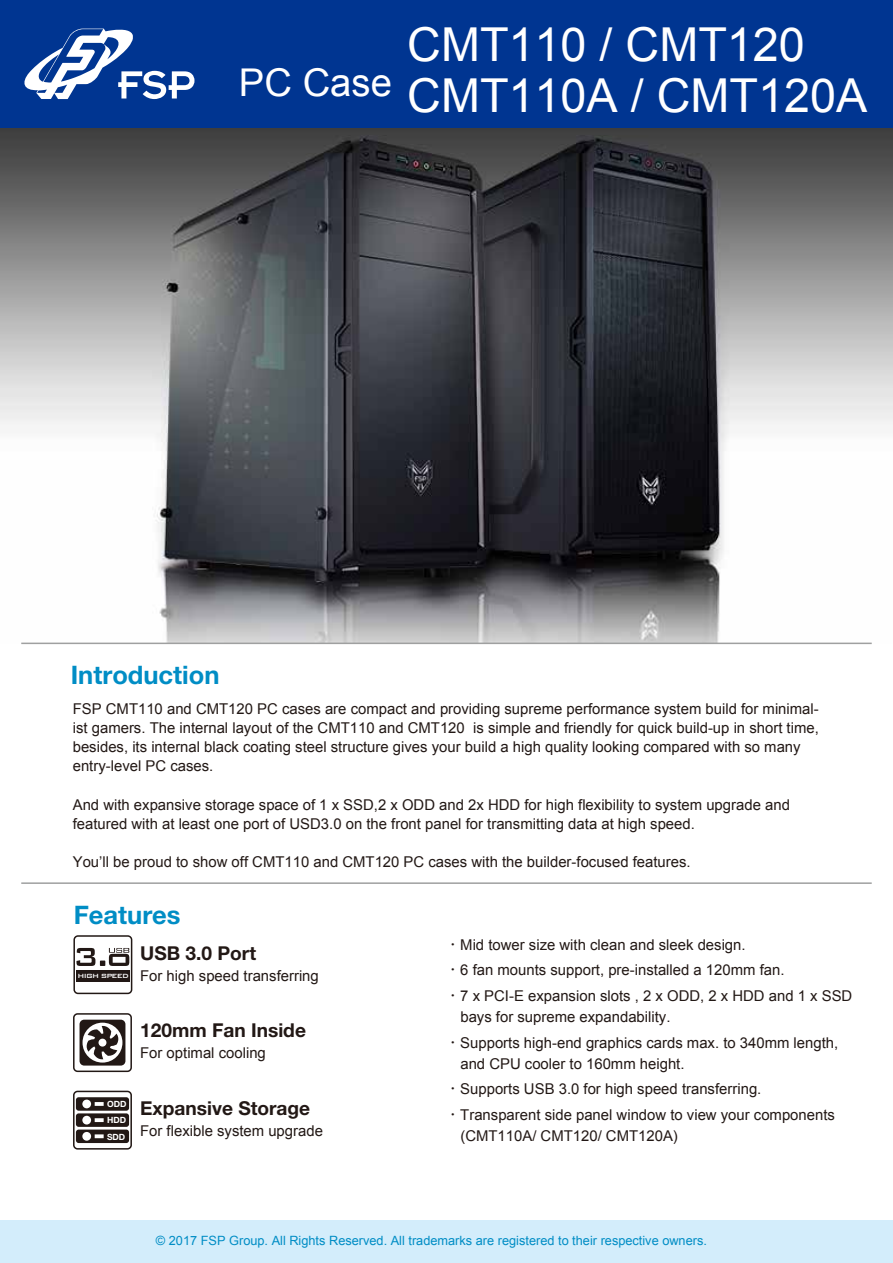
<style>
.page{position:relative;width:893px;height:1263px;background:#fff}
.page>*{position:absolute;margin:0;border:0;box-sizing:border-box;transform-origin:0 0}
.t1{font:46.8px/51px "Arial";color:#fff}
.t2{font:38.25px "Arial";color:#fff}
.t3{font:700 25.5px "Helvetica Neue LT Pro";color:#008dc5}
.t4{font:700 19.2px "Helvetica Neue LT Pro";color:#221815}
.t5{font:14.85px/25.5px "Arial";color:#221815}
.t6{font:12.75px "Arial";color:#008dc5}
.t7{font:700 8.55px/16.5px "Helvetica Neue LT Pro";color:#fff;text-align:justify}
.t8{font:500 8.1px "Bank Gothic BT";letter-spacing:-.1em;color:#fff}
.s1{font-family:"Adobe Ming Std";font-weight:300}
</style>
<div class="page">
<svg style="left:76px;top:1097px;width:53px;height:46px"></svg>
<svg style="left:76px;top:948px;width:53px;height:18px"></svg>
<div style="left:76px;top:970px;width:53px;height:11px;background:#221815"></div>
<img style="left:0;top:128px;width:893px;height:515px">
<hr style="left:21px;top:882px;width:851px;height:2px;background:#9fa0a0">
<hr style="left:21px;top:643px;width:851px;height:1px;background:#9fa0a0">
<div style="left:0;top:1220px;width:893px;height:43px;background:#d3edfb"></div>
<div style="left:73px;top:935px;width:59px;height:59px;border:2px solid #221815;border-radius:4px"></div>
<div style="left:73px;top:1013px;width:59px;height:59px;border:2px solid #221815;border-radius:4px"></div>
<svg style="left:80px;top:1020px;width:45px;height:45px"></svg>
<div style="left:73px;top:1091px;width:59px;height:58px;border:2px solid #221815;border-radius:4px"></div>
<div style="left:0;top:0;width:893px;height:128px;background:#003591"></div>
<svg style="left:24px;top:28px;width:170px;height:71px"></svg>
<h2 class="t2" style="left:239px;top:58px;width:155px">PC Case</h2>
<h1 class="t1" style="left:407px;top:20px;width:462px">CMT110 / CMT120<br>CMT110A / CMT120A</h1>
<h3 class="t3" style="left:71px;top:659px;width:150px">Introduction</h3>
<p class="t5" style="left:73px;top:699px;width:748px;line-height:19.2px">FSP CMT110 and CMT120 PC cases are compact and providing supreme performance system build for minimal&shy;ist gamers. The internal layout of the CMT110 and CMT120 is simple and friendly for quick build-up in short time, besides, its internal black coating steel structure gives your build a high quality looking compared with so many entry-level PC cases.</p>
<p class="t5" style="left:73px;top:795px;width:719px;line-height:19.2px">And with expansive storage space of 1 x SSD,2 x ODD and 2x HDD for high flexibility to system upgrade and featured with at least one port of USD3.0 on the front panel for transmitting data at high speed.</p>
<p class="t5" style="left:73px;top:849px;width:619px">You’ll be proud to show off CMT110 and CMT120 PC cases with the builder-focused features.</p>
<h3 class="t3" style="left:74px;top:899px;width:108px">Features</h3>
<p class="t8" style="left:78px;top:971px;width:53px">HIGH SPEED</p>
<p class="t7" style="left:107px;top:1095px;width:21px">ODD HDD SDD</p>
<p class="t4" style="left:140px;top:941px;width:117px">USB 3.0 Port</p>
<p class="t5" style="left:140px;top:963px;width:180px">For high speed transferring</p>
<p class="t4" style="left:140px;top:1018px;width:167px">120mm Fan Inside</p>
<p class="t5" style="left:140px;top:1041px;width:127px">For optimal cooling</p>
<p class="t4" style="left:140px;top:1096px;width:172px">Expansive Storage</p>
<p class="t5" style="left:140px;top:1119px;width:184px">For flexible system upgrade</p>
<p class="t5" style="left:445px;top:932px;width:408px"><span class="s1">‧</span>Mid tower size with clean and sleek design.<br><span class="s1">‧</span>6 fan mounts support, pre-installed a 120mm fan.<br><span class="s1">‧</span>7 x PCI-E expansion slots , 2 x ODD, 2 x HDD and 1 x SSD</p>
<p class="t5" style="left:445px;top:1004px;width:394px;text-indent:15px">bays for supreme expandability.<br><span class="s1">‧</span>Supports high-end graphics cards max. to 340mm length,</p>
<p class="t5" style="left:445px;top:1051px;width:391px;text-indent:15px">and CPU cooler to 160mm height.<br><span class="s1">‧</span>Supports USB 3.0 for high speed transferring. <span class="s1">‧</span>Transparent side panel window to view your components</p>
<p class="t5" style="left:460px;top:1123px;width:219px">(CMT110A/ CMT120/ CMT120A)</p>
<p class="t6" style="left:156px;top:1232px;width:553px">© 2017 FSP Group. All Rights Reserved. All trademarks are registered to their respective owners.</p>
</div>
